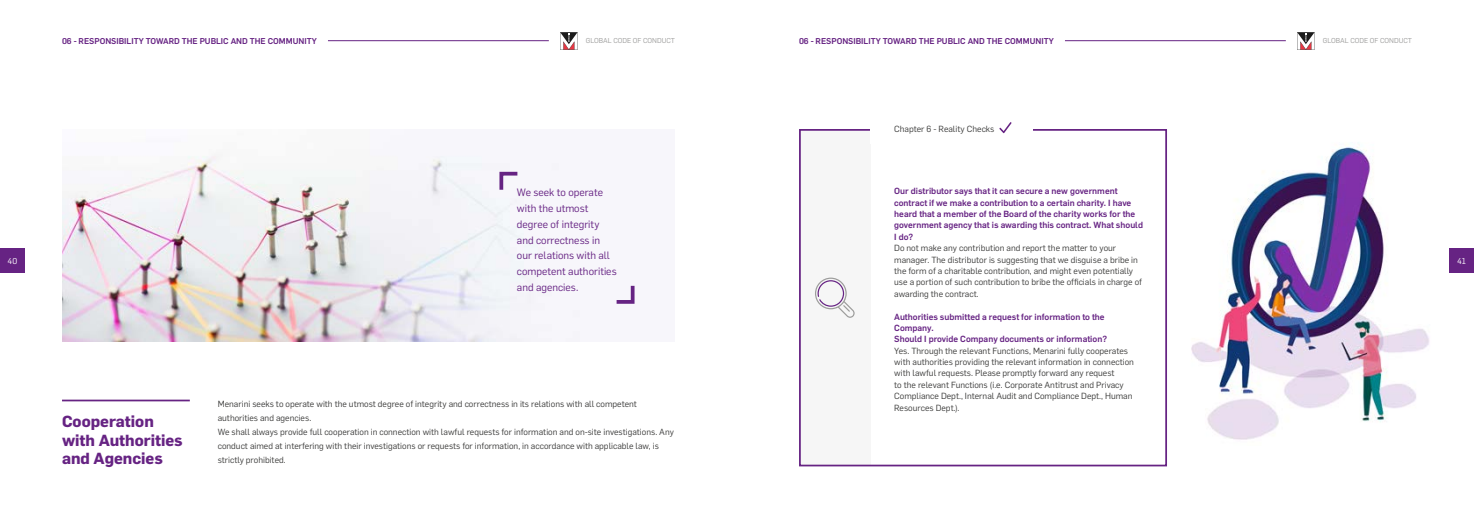
<style>
.page{position:relative;width:1474px;height:521px;background:#fff}
.page>*{position:absolute;margin:0;border:0;box-sizing:border-box;transform-origin:0 0}
.t1{font:700 15.75px/18.4px "Flama";color:#662383}
.t2{font:10.5px/15.8px "Flama";color:#662383}
.t3{font:8.75px/11.4px "Flama";color:#3c3c3b}
.t4{font:500 8.75px/11.4px "Flama";color:#662383}
.t5{font:500 8.31px "Flama";color:#662383}
.t6{font:8.31px "Flama";color:#fff}
.t7{font:7px "Flama";color:#9d9d9c}
</style>
<div class="page">
<hr style="left:328px;top:40px;width:221px;height:1px;background:#662383">
<div style="left:0;top:248px;width:25px;height:25px;background:#662383"></div>
<div style="left:1449px;top:248px;width:24px;height:25px;background:#662383"></div>
<svg style="left:560px;top:32px;width:17px;height:18px"></svg>
<hr style="left:1064px;top:40px;width:221px;height:1px;background:#662383">
<svg style="left:1297px;top:32px;width:17px;height:18px"></svg>
<hr style="left:62px;top:400px;width:128px;height:1px;background:#662383">
<img style="left:62px;top:155px;width:518px;height:186px">
<svg style="left:498px;top:170px;width:20px;height:21px"></svg>
<svg style="left:616px;top:285px;width:19px;height:19px"></svg>
<div style="left:799px;top:131px;width:71px;height:335px;background:#f6f6f6"></div>
<div style="left:799px;top:129px;width:367px;height:337px;border:2px solid #662383"></div>
<div style="left:870px;top:118px;width:162px;height:25px;background:#fff"></div>
<svg style="left:999px;top:122px;width:12px;height:11px"></svg>
<svg style="left:815px;top:278px;width:39px;height:40px"></svg>
<img style="left:1191px;top:142px;width:239px;height:298px">
<p class="t5" style="left:62px;top:35px;width:256px">06 - RESPONSIBILITY TOWARD THE PUBLIC AND THE COMMUNITY</p>
<p class="t7" style="left:586px;top:36px;width:90px">GLOBAL CODE OF CONDUCT</p>
<p class="t5" style="left:799px;top:35px;width:256px">06 - RESPONSIBILITY TOWARD THE PUBLIC AND THE COMMUNITY</p>
<p class="t7" style="left:1322px;top:36px;width:90px">GLOBAL CODE OF CONDUCT</p>
<p class="t3" style="left:894px;top:123px;width:102px">Chapter 6 - Reality Checks</p>
<p class="t2" style="left:517px;top:184px;width:101px">We seek to operate with the utmost degree of integrity and correctness in our relations with all competent authorities and agencies.</p>
<p class="t4" style="left:894px;top:185px;width:250px">Our distributor says that it can secure a new government contract if we make a contribution to a certain charity. I have heard that a member of the Board of the charity works for the government agency that is awarding this contract. What should I do?</p>
<p class="t3" style="left:894px;top:242px;width:249px">Do not make any contribution and report the matter to your manager. The distributor is suggesting that we disguise a bribe in the form of a charitable contribution, and might even potentially use a portion of such contribution to bribe the officials in charge of awarding the contract.</p>
<p class="t4" style="left:894px;top:310px;width:214px">Authorities submitted a request for information to the<br>Company.<br>Should I provide Company documents or information?</p>
<p class="t3" style="left:894px;top:344px;width:241px">Yes. Through the relevant Functions, Menarini fully cooperates with authorities providing the relevant information in connection with lawful requests. Please promptly forward any request<br>to the relevant Functions (i.e. Corporate Antitrust and Privacy Compliance Dept., Internal Audit and Compliance Dept., Human Resources Dept.).</p>
<p class="t6" style="left:8px;top:255px;width:11px">40</p>
<p class="t6" style="left:1457px;top:255px;width:10px">41</p>
<p class="t3" style="left:218px;top:396px;width:458px;line-height:14px">Menarini seeks to operate with the utmost degree of integrity and correctness in its relations with all competent authorities and agencies.<br>We shall always provide full cooperation in connection with lawful requests for information and on-site investigations. Any conduct aimed at interfering with their investigations or requests for information, in accordance with applicable law, is strictly prohibited.</p>
<h1 class="t1" style="left:62px;top:412px;width:122px">Cooperation with Authorities and Agencies</h1>
</div>
